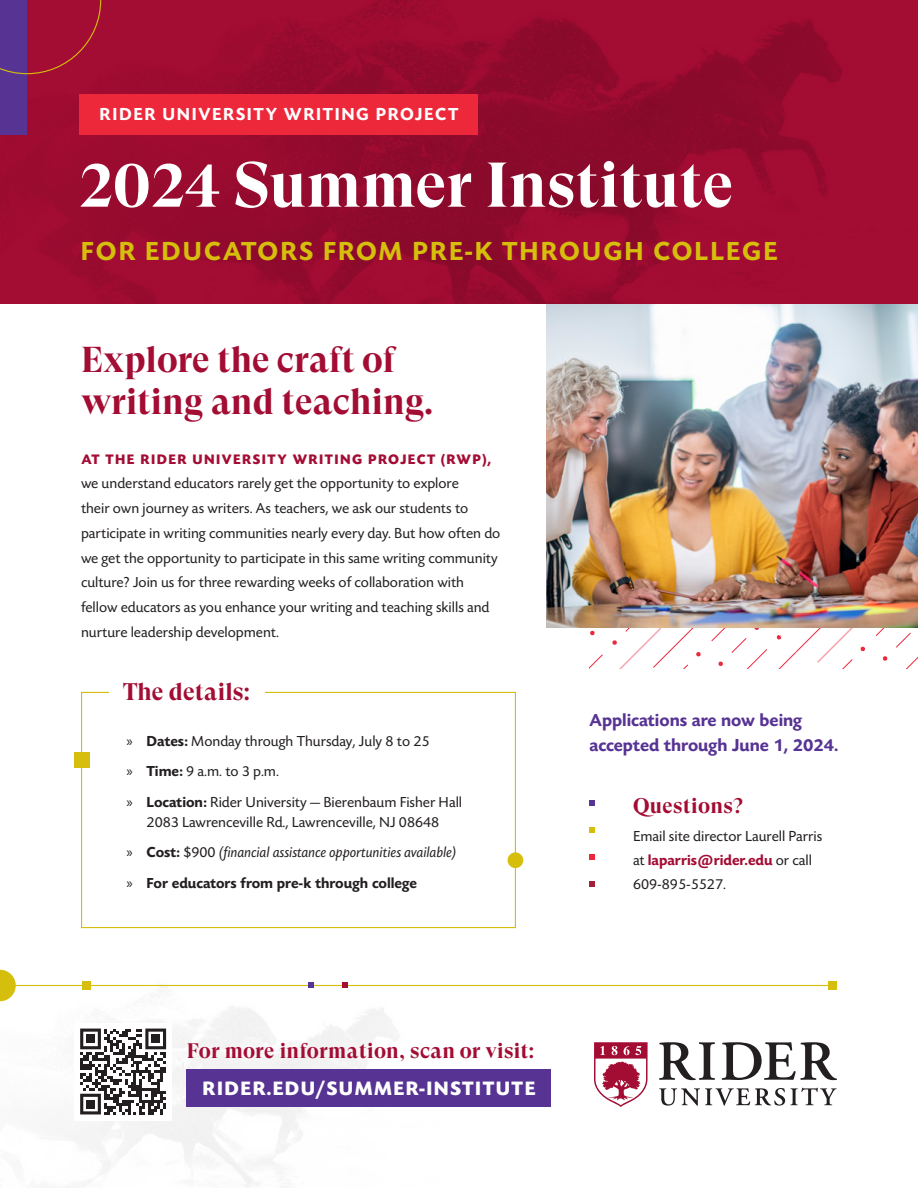
<style>
.page{position:relative;width:918px;height:1188px;background:#fff}
.page>*{position:absolute;margin:0;border:0;box-sizing:border-box;transform-origin:0 0}
.t1{font:700 63px "GT Super Display";letter-spacing:.005em;color:#fff}
.t2{font:700 36px/42px "GT Super Display";letter-spacing:.005em;color:#a30c33}
.t3{font:600 27px "Today Sans Now Pro";letter-spacing:.08em;color:#d5bf0c}
.t4{font:700 24px "GT Super Display";letter-spacing:.01em;color:#a30c33}
.t5{font:700 21px "GT Super Display";letter-spacing:.02em;color:#a30c33}
.t6{font:700 20.1px "Today Sans Now Pro";letter-spacing:.075em;color:#fff}
.Body_Copy_-_10_pt{font:600 18px/24.8px "Today Sans Now Pro";color:#573393}
.t7{font:600 18px "Today Sans Now Pro";letter-spacing:.09em;color:#fff}
.Body_Copy_-_10_pt-2{font:15px/24.8px "Today Sans Now Pro";color:#231f20}
.t8{font:italic 15px "Today Sans Now Pro";color:#231f20}
.t9{font:600 15px "Today Sans Now Pro";color:#231f20}
.Body_Copy_-_10_pt-3{font:700 14.25px "Today Sans Now Pro";letter-spacing:.1em;color:#a30c33}
.s1{font-family:"Myriad Pro"}
.s2{font-weight:600}
.s3{font-family:"Myriad Pro";font-style:normal}
.s4{font-weight:600;font-style:normal}
.s5{font-style:normal}
.s6{font-family:"Myriad Pro";font-weight:400}
.s7{font-weight:600;color:#a30c33}
</style>
<div class="page">
<svg style="left:590px;top:628px;width:328px;height:40px"></svg>
<img style="left:546px;top:304px;width:372px;height:324px">
<div style="left:81px;top:692px;width:435px;height:236px;border:1px solid #d5bf0c"></div>
<img style="left:0;top:0;width:918px;height:304px">
<div style="left:0;top:0;width:27px;height:135px;background:#573393"></div>
<svg style="left:0;top:0;width:101px;height:74px"></svg>
<img style="left:0;top:969px;width:459px;height:218px">
<svg style="left:659px;top:1088px;width:178px;height:18px"></svg>
<svg style="left:659px;top:1042px;width:56px;height:38px"></svg>
<svg style="left:722px;top:1042px;width:115px;height:38px"></svg>
<svg style="left:594px;top:1042px;width:54px;height:65px"></svg>
<div style="left:187px;top:1070px;width:364px;height:37px;background:#573393"></div>
<hr style="left:2px;top:985px;width:830px;height:1px;background:#d5bf0c">
<svg style="left:308px;top:983px;width:6px;height:5px"></svg>
<div style="left:828px;top:981px;width:9px;height:9px;background:#d5bf0c"></div>
<div style="left:82px;top:981px;width:9px;height:9px;background:#d5bf0c"></div>
<svg style="left:0;top:970px;width:16px;height:31px"></svg>
<svg style="left:342px;top:983px;width:6px;height:5px"></svg>
<div style="left:110px;top:682px;width:155px;height:27px;background:#fff"></div>
<div style="left:508px;top:852px;width:15px;height:16px;background:#d5bf0c;border-radius:50%"></div>
<div style="left:74px;top:752px;width:15px;height:16px;background:#d5bf0c"></div>
<div style="left:80px;top:94px;width:398px;height:41px;background:#ee283b"></div>
<div style="left:74px;top:1023px;width:98px;height:97px;background:#fff"></div>
<svg style="left:80px;top:1029px;width:86px;height:85px"></svg>
<div style="left:86px;top:1034px;width:9px;height:9px;background:#231f20"></div>
<div style="left:151px;top:1034px;width:9px;height:9px;background:#231f20"></div>
<div style="left:86px;top:1100px;width:9px;height:9px;background:#231f20"></div>
<svg style="left:590px;top:854px;width:5px;height:6px"></svg>
<svg style="left:590px;top:881px;width:5px;height:5px"></svg>
<svg style="left:590px;top:827px;width:5px;height:5px"></svg>
<svg style="left:590px;top:800px;width:5px;height:6px"></svg>
<p class="t7" style="left:100px;top:104px;width:360px">RIDER UNIVERSITY WRITING PROJECT</p>
<p class="t1" style="left:79px;top:152px;width:656px">2024 Summer Institute</p>
<p class="t3" style="left:81px;top:235px;width:698px">FOR EDUCATORS FROM PRE-K THROUGH COLLEGE</p>
<p class="t2" style="left:81px;top:339px;width:354px">Explore the craft of writing and teaching.</p>
<p class="Body_Copy_-_10_pt-3" style="left:81px;top:451px;width:411px">AT THE RIDER UNIVERSITY WRITING PROJECT (RWP),</p>
<p class="Body_Copy_-_10_pt-2" style="left:81px;top:471px;width:421px">we understand educators rarely get the opportunity to explore<br>their own journey as writers. As teachers, we ask our students to participate in writing communities nearly every day. But how often do we get the opportunity to participate in this same writing community culture? Join us for three rewarding weeks of collaboration with fellow educators as you enhance your writing and teaching skills and nurture leadership development.</p>
<p class="t4" style="left:123px;top:679px;width:128px">The details:</p>
<p class="Body_Copy_-_10_pt-2" style="left:126px;top:729px;width:305px"><span class="s1">»</span> <span class="s2">Dates:</span> Monday through Thursday, July 8 to 25</p>
<p class="Body_Copy_-_10_pt-2" style="left:126px;top:759px;width:154px"><span class="s1">»</span> <span class="s2">Time:</span> 9 a.m. to 3 p.m.</p>
<p class="Body_Copy_-_10_pt-2" style="left:126px;top:792px;width:337px;line-height:20.2px;text-align:center"><span class="s1">»</span> <span class="s2">Location:</span> Rider University — Bierenbaum Fisher Hall<br>2083 Lawrenceville Rd., Lawrenceville, NJ 08648</p>
<p class="t8" style="left:126px;top:844px;width:331px"><span class="s3">»</span> <span class="s4">Cost:</span> <span class="s5">$900</span> (financial assistance opportunities available)</p>
<p class="t9" style="left:126px;top:874px;width:292px"><span class="s6">»</span> For educators from pre-k through college</p>
<p class="Body_Copy_-_10_pt" style="left:590px;top:708px;width:250px">Applications are now being accepted through June 1, 2024.</p>
<p class="t5" style="left:633px;top:794px;width:112px">Questions?</p>
<p class="Body_Copy_-_10_pt-2" style="left:633px;top:824px;width:191px;line-height:24px">Email site director Laurell Parris at <span class="s7">laparris@rider.edu</span> or call<br>609-895-5527.</p>
<p class="t5" style="left:187px;top:1040px;width:349px">For more information, scan or visit:</p>
<p class="t6" style="left:203px;top:1077px;width:334px">RIDER.EDU/SUMMER-INSTITUTE</p>
</div>
